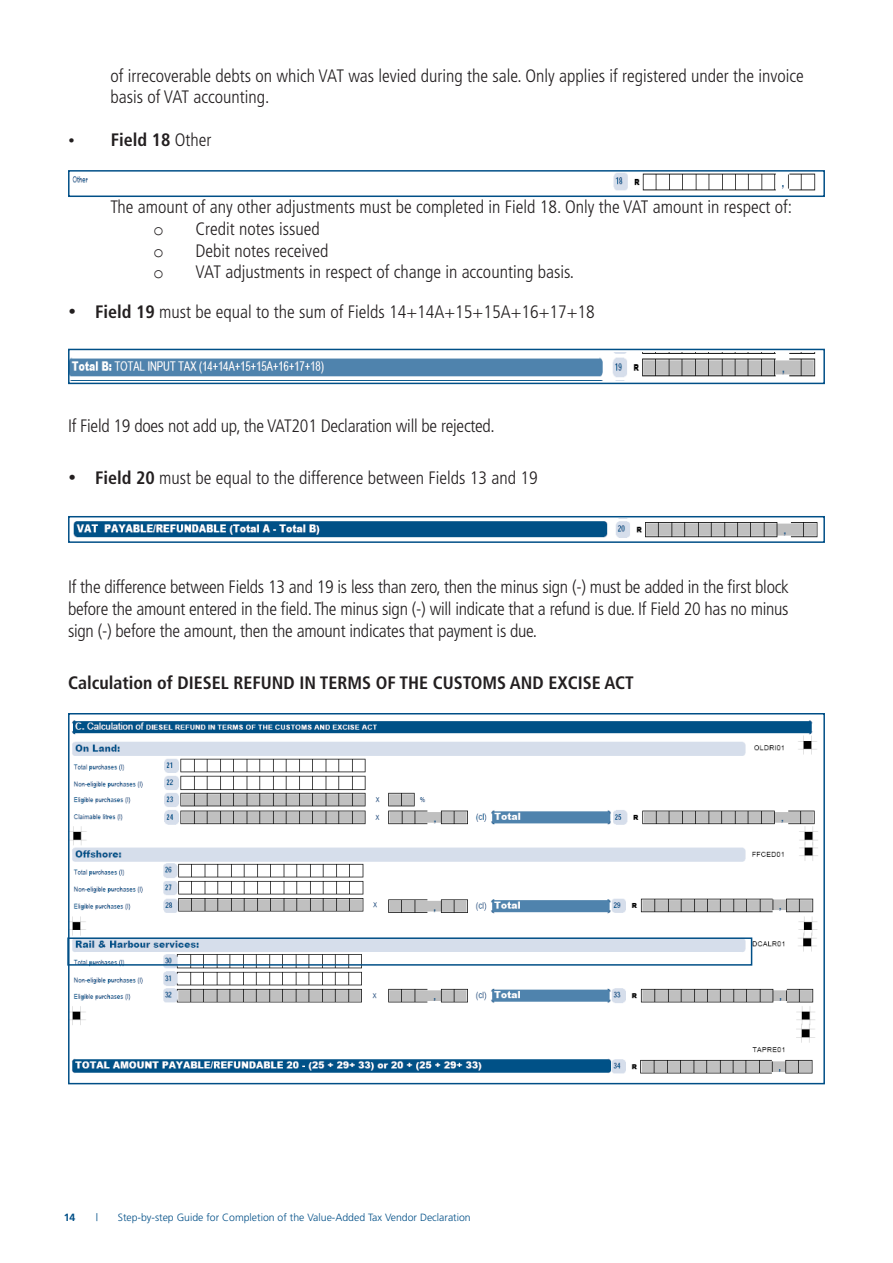
<style>
.page{position:relative;width:893px;height:1263px;background:#fff}
.page>*{position:absolute;margin:0;border:0;box-sizing:border-box;transform-origin:0 0}
.List_Paragraph{font:300 condensed 18px/21.6px "Frutiger";color:#231f20}
.List_Paragraph-2{font:700 condensed 18px "Frutiger";color:#231f20}
.t1{font:18px "Courier New";color:#231f20}
.t2{font:300 10.5px "Frutiger";color:#004f87}
.t3{font:700 10.5px "Frutiger";color:#004f87}
.s1{font-weight:300}
.s2{font-weight:700}
</style>
<div class="page">
<img style="left:72px;top:173px;width:744px;height:18px">
<img style="left:71px;top:352px;width:745px;height:29px">
<img style="left:73px;top:521px;width:745px;height:17px">
<img style="left:71px;top:720px;width:747px;height:354px">
<div style="left:67px;top:937px;width:685px;height:29px;border:2px solid #004f87"></div>
<div style="left:68px;top:170px;width:757px;height:27px;border:2px solid #004f87"></div>
<div style="left:68px;top:349px;width:757px;height:35px;border:2px solid #004f87"></div>
<div style="left:68px;top:516px;width:757px;height:27px;border:2px solid #004f87"></div>
<div style="left:68px;top:713px;width:757px;height:371px;border:2px solid #004f87"></div>
<p class="List_Paragraph" style="left:111px;top:65px;width:695px">of irrecoverable debts on which VAT was levied during the sale. Only applies if registered under the invoice basis of VAT accounting.</p>
<p class="List_Paragraph-2" style="left:68px;top:129px;width:145px">• Field 18 <span class="s1">Other</span></p>
<p class="List_Paragraph" style="left:111px;top:197px;width:683px">The amount of any other adjustments must be completed in Field 18. Only the VAT amount in respect of:</p>
<p class="t1" style="left:153px;top:218px;width:12px">o</p>
<p class="List_Paragraph" style="left:196px;top:218px;width:126px">Credit notes issued</p>
<p class="t1" style="left:153px;top:240px;width:12px">o</p>
<p class="List_Paragraph" style="left:196px;top:240px;width:134px">Debit notes received</p>
<p class="t1" style="left:153px;top:261px;width:12px">o</p>
<p class="List_Paragraph" style="left:196px;top:261px;width:380px">VAT adjustments in respect of change in accounting basis.</p>
<p class="List_Paragraph" style="left:68px;top:301px;width:528px">• <span class="s2">Field 19</span> must be equal to the sum of Fields 14+14A+15+15A+16+17+18</p>
<p class="List_Paragraph" style="left:68px;top:415px;width:428px">If Field 19 does not add up, the VAT201 Declaration will be rejected.</p>
<p class="List_Paragraph" style="left:68px;top:468px;width:471px">• <span class="s2">Field 20</span> must be equal to the difference between Fields 13 and 19</p>
<p class="List_Paragraph" style="left:68px;top:577px;width:722px;text-align:justify">If the difference between Fields 13 and 19 is less than zero, then the minus sign (-) must be added in the first block before the amount entered in the field. The minus sign (-) will indicate that a refund is due. If Field 20 has no minus sign (-) before the amount, then the amount indicates that payment is due.</p>
<p class="List_Paragraph-2" style="left:68px;top:672px;width:567px">Calculation of DIESEL REFUND IN TERMS OF THE CUSTOMS AND EXCISE ACT</p>
<p class="t3" style="left:64px;top:1211px;width:13px">14</p>
<p class="t2" style="left:96px;top:1211px;width:4px">|</p>
<p class="t2" style="left:118px;top:1211px;width:354px">Step-by-step Guide for Completion of the Value-Added Tax Vendor Declaration</p>
</div>
